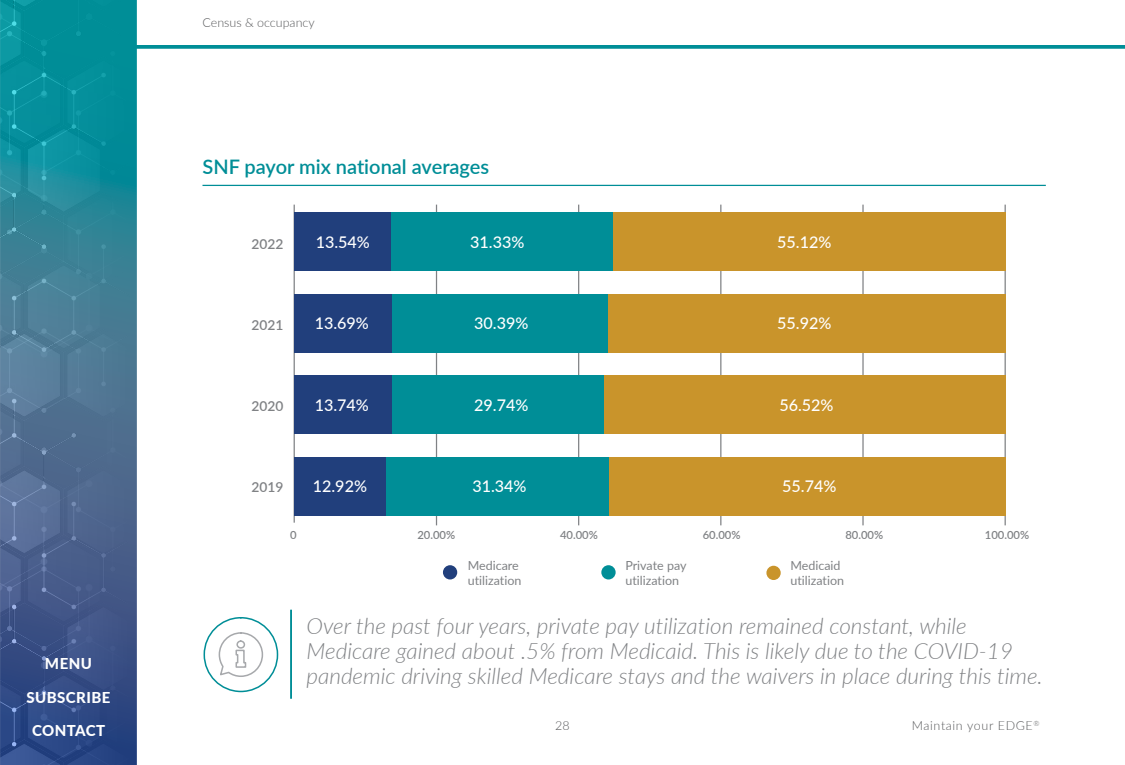
<style>
.page{position:relative;width:1125px;height:765px;background:#fff}
.page>*{position:absolute;margin:0;border:0;box-sizing:border-box;transform-origin:0 0}
.t1{font:italic 300 22.5px/25px "Lato";color:#808285}
.t2{font:600 20px "Lato";color:#008e97}
.t3{font:500 16.12px "Lato";color:#fff}
.t4{font:800 15px "Lato";letter-spacing:.03em;color:#fff}
.t5{font:600 13.75px "Lato";color:#808285}
.t6{font:12.5px/15px "Lato";color:#808285}
.t7{font:300 12.5px "Lato";color:#58595b}
.t8{font:300 12.5px "Lato";letter-spacing:.05em;color:#58595b}
.t9{font:600 11.25px "Lato";color:#808285}
</style>
<div class="page">
<svg style="left:137px;top:45px;width:988px;height:4px;background:#0f949d"></svg>
<hr style="left:202px;top:185px;width:844px;height:1px;background:#008e97">
<div style="left:204px;top:617px;width:74px;height:75px;border:2px solid #008e97;border-radius:50%"></div>
<svg style="left:218px;top:632px;width:46px;height:45px"></svg>
<hr style="left:290px;top:610px;width:2px;height:89px;background:#008e97">
<hr style="left:436px;top:205px;width:1px;height:320px;background:#808285">
<hr style="left:578px;top:205px;width:1px;height:320px;background:#808285">
<hr style="left:720px;top:205px;width:1px;height:320px;background:#808285">
<hr style="left:862px;top:205px;width:2px;height:320px;background:#808285">
<hr style="left:1005px;top:205px;width:1px;height:320px;background:#808285">
<hr style="left:294px;top:205px;width:1px;height:318px;background:#808285">
<div style="left:613px;top:212px;width:392px;height:59px;background:#c9942b"></div>
<div style="left:608px;top:294px;width:397px;height:58px;background:#c9942b"></div>
<div style="left:603px;top:375px;width:402px;height:59px;background:#c9942b"></div>
<div style="left:609px;top:457px;width:396px;height:58px;background:#c9942b"></div>
<div style="left:390px;top:212px;width:223px;height:59px;background:#008e97"></div>
<div style="left:391px;top:294px;width:217px;height:58px;background:#008e97"></div>
<div style="left:392px;top:375px;width:211px;height:59px;background:#008e97"></div>
<div style="left:386px;top:457px;width:223px;height:58px;background:#008e97"></div>
<div style="left:294px;top:212px;width:96px;height:59px;background:#213f7c"></div>
<div style="left:294px;top:294px;width:97px;height:58px;background:#213f7c"></div>
<div style="left:294px;top:375px;width:98px;height:59px;background:#213f7c"></div>
<div style="left:294px;top:457px;width:92px;height:58px;background:#213f7c"></div>
<div style="left:766px;top:566px;width:15px;height:14px;background:#c9942b;border-radius:50%"></div>
<div style="left:601px;top:565px;width:15px;height:14px;background:#008e97;border-radius:50%"></div>
<div style="left:443px;top:565px;width:14px;height:14px;background:#213f7c;border-radius:50%"></div>
<img style="left:0;top:0;width:137px;height:765px">
<p class="t4" style="left:45px;top:652px;width:48px">MENU</p>
<p class="t4" style="left:26px;top:686px;width:85px">SUBSCRIBE</p>
<p class="t4" style="left:32px;top:720px;width:75px">CONTACT</p>
<p class="t7" style="left:202px;top:14px;width:114px">Census &amp; occupancy</p>
<p class="t2" style="left:202px;top:152px;width:288px">SNF payor mix national averages</p>
<p class="t5" style="left:251px;top:234px;width:33px">2022</p>
<p class="t3" style="left:316px;top:230px;width:56px">13.54%</p>
<p class="t3" style="left:470px;top:230px;width:56px">31.33%</p>
<p class="t3" style="left:777px;top:230px;width:56px">55.12%</p>
<p class="t5" style="left:251px;top:315px;width:33px">2021</p>
<p class="t3" style="left:315px;top:312px;width:56px">13.69%</p>
<p class="t3" style="left:474px;top:312px;width:56px">30.39%</p>
<p class="t3" style="left:777px;top:312px;width:56px">55.92%</p>
<p class="t5" style="left:251px;top:396px;width:33px">2020</p>
<p class="t3" style="left:315px;top:394px;width:56px">13.74%</p>
<p class="t3" style="left:474px;top:394px;width:56px">29.74%</p>
<p class="t3" style="left:779px;top:394px;width:56px">56.52%</p>
<p class="t5" style="left:251px;top:477px;width:33px">2019</p>
<p class="t3" style="left:313px;top:475px;width:56px">12.92%</p>
<p class="t3" style="left:472px;top:475px;width:56px">31.34%</p>
<p class="t3" style="left:782px;top:475px;width:56px">55.74%</p>
<p class="t9" style="left:290px;top:526px;width:8px">0</p>
<p class="t9" style="left:417px;top:526px;width:39px">20.00%</p>
<p class="t9" style="left:560px;top:526px;width:39px">40.00%</p>
<p class="t9" style="left:703px;top:526px;width:39px">60.00%</p>
<p class="t9" style="left:845px;top:526px;width:39px">80.00%</p>
<p class="t9" style="left:985px;top:526px;width:46px">100.00%</p>
<p class="t6" style="left:468px;top:557px;width:55px">Medicare utilization</p>
<p class="t6" style="left:625px;top:557px;width:63px">Private pay utilization</p>
<p class="t6" style="left:790px;top:557px;width:55px">Medicaid utilization</p>
<p class="t1" style="left:307px;top:612px;width:738px">Over the past four years, private pay utilization remained constant, while<br>Medicare gained about .5% from Medicaid. This is likely due to the COVID-19 pandemic driving skilled Medicare stays and the waivers in place during this time.</p>
<p class="t7" style="left:555px;top:717px;width:16px">28</p>
<p class="t8" style="left:912px;top:717px;width:129px">Maintain your EDGE<sup>®</sup></p>
</div>
